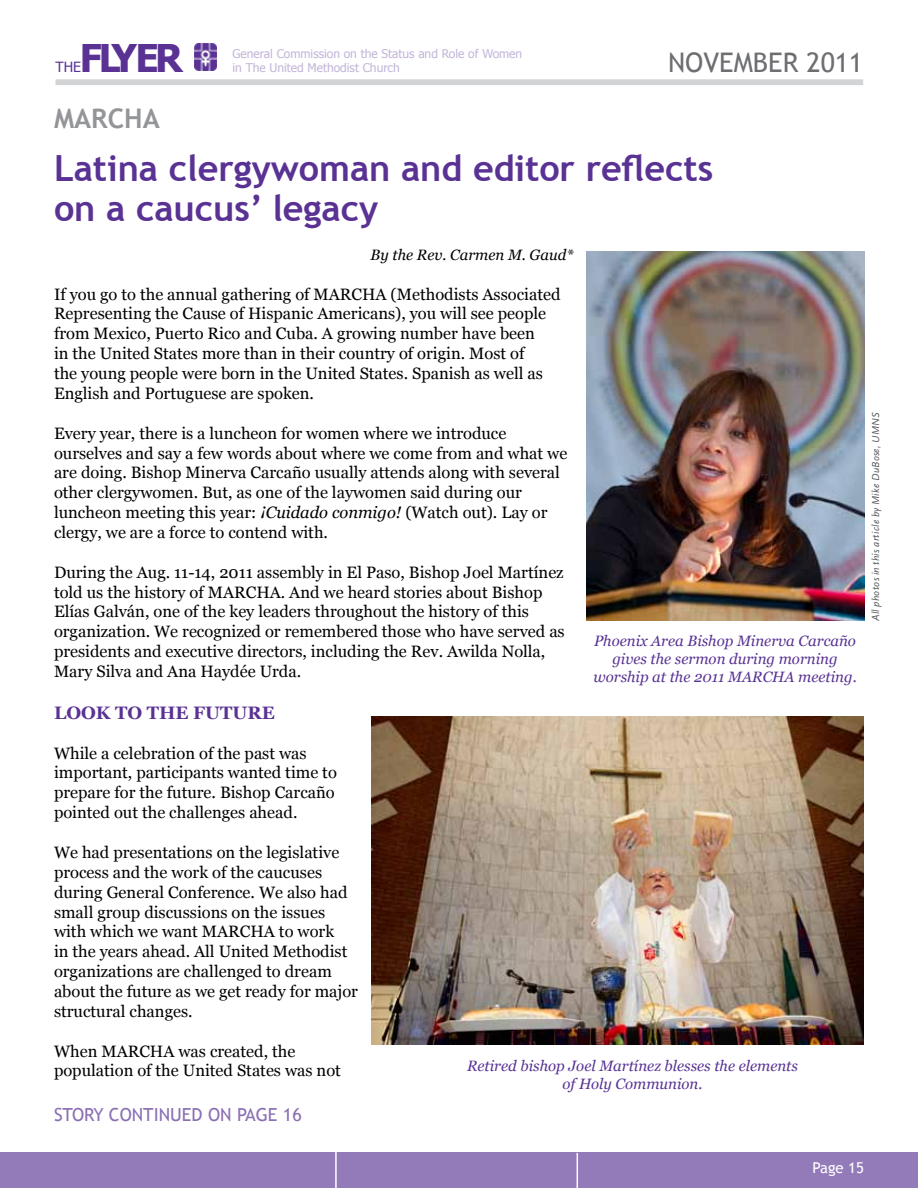
<style>
.page{position:relative;width:918px;height:1188px;background:#fff}
.page>*{position:absolute;margin:0;border:0;box-sizing:border-box;transform-origin:0 0}
.t1{font:700 38.1px "Tahoma";letter-spacing:-.09em;color:#593294}
.t2{font:700 36px/39.6px "Trebuchet MS";color:#593294}
.t3{font:27px "Trebuchet MS";color:#6d6e71}
.t4{font:700 27px "Trebuchet MS";color:#939598}
.t5{font:18px "Trebuchet MS";color:#8b6fb4}
.t6{font:700 18px "Georgia";color:#593294}
.t7{font:16.5px/19.8px "Georgia";color:#000}
.t8{font:italic 15px/18px "Georgia";color:#593294;text-align:center}
.t9{font:italic 15px "Georgia";color:#000}
.t10{font:15px "Trebuchet MS";color:#fff}
.t11{font:14.1px "Tahoma";color:#593294}
.t12{font:12px/14.4px "Tahoma";color:#c3b5d8}
.t13{font:italic 10.5px "Scala Sans";letter-spacing:.015em;color:#58595b}
.s1{font-style:italic}
</style>
<div class="page">
<img style="left:194px;top:43px;width:23px;height:27px">
<div style="left:56px;top:79px;width:807px;height:6px;background:#d1d3d4"></div>
<div style="left:0;top:1153px;width:918px;height:35px;background:#937ab9"></div>
<hr style="left:335px;top:1151px;width:2px;height:37px;background:#fff">
<hr style="left:577px;top:1153px;width:1px;height:35px;background:#fff">
<img style="left:587px;top:252px;width:277px;height:369px">
<img style="left:372px;top:716px;width:492px;height:328px">
<h1 class="t1" style="left:80px;top:34px;width:105px">Flyer</h1>
<p class="t12" style="left:232px;top:46px;width:291px">General Commission on the Status and Role of Women in The United Methodist Church</p>
<h3 class="t3" style="left:668px;top:47px;width:197px">NOVEMBER 2011</h3>
<p class="t11" style="left:56px;top:58px;width:27px">the</p>
<h3 class="t4" style="left:54px;top:101px;width:19px">MAR</h3>
<h3 class="t4" style="left:108px;top:101px;width:35px">CHA</h3>
<h2 class="t2" style="left:54px;top:148px;width:661px">Latina clergywoman and editor reflects on a caucus’ legacy</h2>
<p class="t9" style="left:371px;top:245px;width:204px">By the Rev. Carmen M. Gaud*</p>
<p class="t7" style="left:54px;top:284px;width:508px">If you go to the annual gathering of MARCHA (Methodists Associated Representing the Cause of Hispanic Americans), you will see people from Mexico, Puerto Rico and Cuba. A growing number have been<br>in the United States more than in their country of origin. Most of<br>the young people were born in the United States. Spanish as well as English and Portuguese are spoken.</p>
<p class="t7" style="left:54px;top:423px;width:515px">Every year, there is a luncheon for women where we introduce ourselves and say a few words about where we come from and what we are doing. Bishop Minerva Carcaño usually attends along with several other clergywomen. But, as one of the laywomen said during our luncheon meeting this year: <span class="s1">¡Cuidado conmigo!</span> (Watch out). Lay or clergy, we are a force to contend with.</p>
<p class="t7" style="left:54px;top:563px;width:512px">During the Aug. 11-14, 2011 assembly in El Paso, Bishop Joel Martínez told us the history of MARCHA. And we heard stories about Bishop Elías Galván, one of the key leaders throughout the history of this organization. We recognized or remembered those who have served as presidents and executive directors, including the Rev. Awilda Nolla, Mary Silva and Ana Haydée Urda.</p>
<p class="t6" style="left:54px;top:701px;width:15px">LOO</p>
<p class="t6" style="left:96px;top:701px;width:178px">K TO THE FUTURE</p>
<p class="t7" style="left:54px;top:743px;width:284px">While a celebration of the past was important, participants wanted time to prepare for the future. Bishop Carcaño pointed out the challenges ahead.</p>
<p class="t7" style="left:54px;top:843px;width:306px">We had presentations on the legislative process and the work of the caucuses during General Conference. We also had small group discussions on the issues with which we want MARCHA to work<br>in the years ahead. All United Methodist organizations are challenged to dream about the future as we get ready for major structural changes.</p>
<p class="t7" style="left:54px;top:1041px;width:289px">When MARCHA was created, the population of the United States was not</p>
<p class="t8" style="left:593px;top:632px;width:265px">Phoenix Area Bishop Minerva Carcaño gives the sermon during morning worship at the 2011 MARCHA meeting.</p>
<p class="t8" style="left:467px;top:1057px;width:332px">Retired bishop Joel Martínez blesses the elements of Holy Communion.</p>
<p class="t5" style="left:54px;top:1104px;width:249px">STORY CONTINUED ON PAGE 16</p>
<p class="t13" style="left:870px;top:621px;width:210px;rotate:-90deg">All photos in this article by Mike DuBose, UMNS</p>
<p class="t10" style="left:812px;top:1159px;width:53px">PAGE 15</p>
</div>
